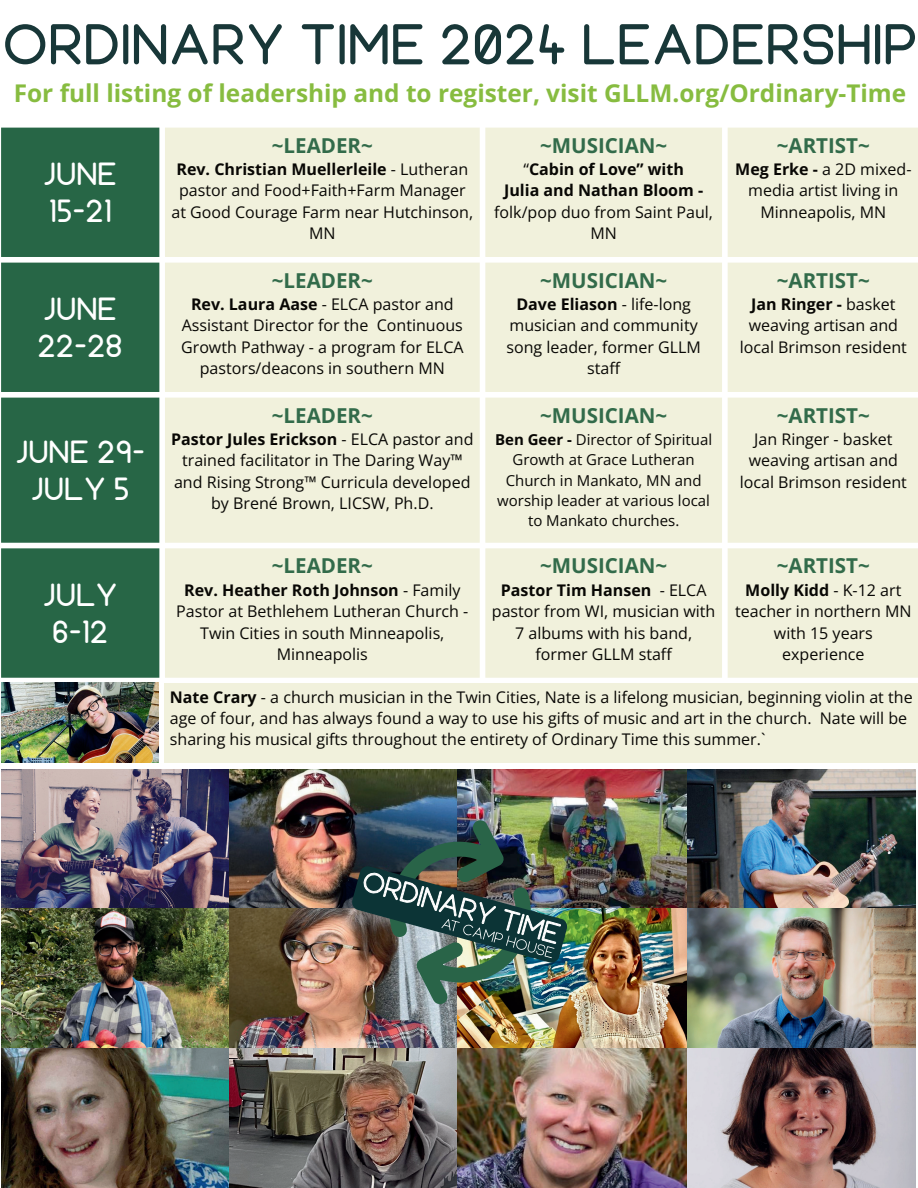
<style>
.page{position:relative;width:918px;height:1188px;background:#fff}
.page>*{position:absolute;margin:0;border:0;box-sizing:border-box;transform-origin:0 0}
.t1{font:700 57.45px "Equinox";color:#183738}
.t2{font:700 32.1px/37.2px "Equinox";color:#fff}
.t3{font:700 24.45px "Open Sans";color:#87bc40}
.t4{font:700 20.55px "Open Sans";color:#326b4a}
.t5{font:16.05px/21.3px "Open Sans";color:#080704;text-align:center}
.t6{font:700 16.05px/21.3px "Open Sans";color:#080704;text-align:center}
.t7{font:15px/20.2px "Open Sans";color:#080704;text-align:center}
.s1{font-weight:700}
.s2{font-weight:400}
</style>
<div class="page">
<img style="left:1px;top:769px;width:915px;height:419px">
<div style="left:1px;top:128px;width:158px;height:550px;background:#276646"></div>
<div style="left:165px;top:128px;width:753px;height:550px;background:#f1f1dc"></div>
<img style="left:352px;top:820px;width:215px;height:185px">
<div style="left:164px;top:683px;width:754px;height:80px;background:#f1f1dc"></div>
<img style="left:1px;top:683px;width:158px;height:80px">
<h1 class="t1" style="left:2px;top:16px;width:917px">ORDINARY TIME 2024 LEADERSHIP</h1>
<h3 class="t3" style="left:14px;top:75px;width:894px">For full listing of leadership and to register, visit GLLM.org/Ordinary-Time</h3>
<h2 class="t2" style="left:43px;top:155px;width:75px">JUNE<br>15-21</h2>
<h2 class="t2" style="left:38px;top:290px;width:87px">JUNE<br>22-28</h2>
<h2 class="t2" style="left:15px;top:433px;width:131px;text-align:center">JUNE 29-<br>JULY 5</h2>
<h2 class="t2" style="left:43px;top:575px;width:76px">JULY<br>6-12</h2>
<p class="t4" style="left:272px;top:131px;width:103px">~LEADER~</p>
<p class="t5" style="left:171px;top:158px;width:303px"><span class="s1">Rev. Christian Muellerleile</span> - Lutheran pastor and Food+Faith+Farm Manager at Good Courage Farm near Hutchinson,<br>MN</p>
<p class="t4" style="left:272px;top:266px;width:103px">~LEADER~</p>
<p class="t5" style="left:181px;top:293px;width:284px"><span class="s1">Rev. Laura Aase</span> - ELCA pastor and Assistant Director for the Continuous Growth Pathway - a program for ELCA pastors/deacons in southern MN</p>
<p class="t4" style="left:272px;top:401px;width:103px">~LEADER~</p>
<p class="t5" style="left:171px;top:428px;width:304px"><span class="s1">Pastor Jules Erickson</span> - ELCA pastor and trained facilitator in The Daring Way™ and Rising Strong™ Curricula developed by Brené Brown, LICSW, Ph.D.</p>
<p class="t4" style="left:540px;top:131px;width:129px">~MUSICIAN~</p>
<p class="t6" style="left:504px;top:158px;width:201px"><span class="s2">“</span>Cabin of Love” with<br>Julia and Nathan Bloom -</p>
<p class="t5" style="left:494px;top:201px;width:220px">folk/pop duo from Saint Paul,<br>MN</p>
<p class="t4" style="left:540px;top:266px;width:129px">~MUSICIAN~</p>
<p class="t5" style="left:506px;top:293px;width:196px"><span class="s1">Dave Eliason</span> - life-long musician and community song leader, former GLLM staff</p>
<p class="t4" style="left:540px;top:401px;width:129px">~MUSICIAN~</p>
<p class="t7" style="left:495px;top:429px;width:219px"><span class="s1">Ben Geer -</span> Director of Spiritual<br>Growth at Grace Lutheran<br>Church in Mankato, MN and worship leader at various local to Mankato churches.</p>
<p class="t4" style="left:777px;top:131px;width:95px">~ ARTIST~</p>
<p class="t5" style="left:735px;top:158px;width:178px"><span class="s1">Meg Erke -</span> a 2D mixed&shy;media artist living in<br>Minneapolis, MN</p>
<p class="t4" style="left:777px;top:266px;width:95px">~ ARTIST~</p>
<p class="t5" style="left:740px;top:293px;width:169px"><span class="s1">Jan Ringer -</span> basket weaving artisan and local Brimson resident</p>
<p class="t4" style="left:777px;top:401px;width:95px">~ ARTIST~</p>
<p class="t5" style="left:740px;top:428px;width:169px">Jan Ringer - basket weaving artisan and local Brimson resident</p>
<p class="t4" style="left:777px;top:551px;width:95px">~ ARTIST~</p>
<p class="t5" style="left:735px;top:579px;width:178px"><span class="s1">Molly Kidd</span> - K-12 art teacher in northern MN with 15 years experience</p>
<p class="t5" style="left:170px;top:686px;width:744px;text-align:left"><span class="s1">Nate Crary</span> - a church musician in the Twin Cities, Nate is a lifelong musician, beginning violin at the age of four, and has always found a way to use his gifts of music and art in the church. Nate will be sharing his musical gifts throughout the entirety of Ordinary Time this summer.`</p>
<p class="t4" style="left:540px;top:551px;width:129px">~MUSICIAN~</p>
<p class="t5" style="left:492px;top:579px;width:225px"><span class="s1">Pastor Tim Hansen</span> - ELCA pastor from WI, musician with<br>7 albums with his band, former GLLM staff</p>
<p class="t4" style="left:272px;top:551px;width:103px">~LEADER~</p>
<p class="t5" style="left:176px;top:579px;width:294px"><span class="s1">Rev. Heather Roth Johnson</span> - Family<br>Pastor at Bethlehem Lutheran Church -<br>Twin Cities in south Minneapolis,<br>Minneapolis</p>
</div>
